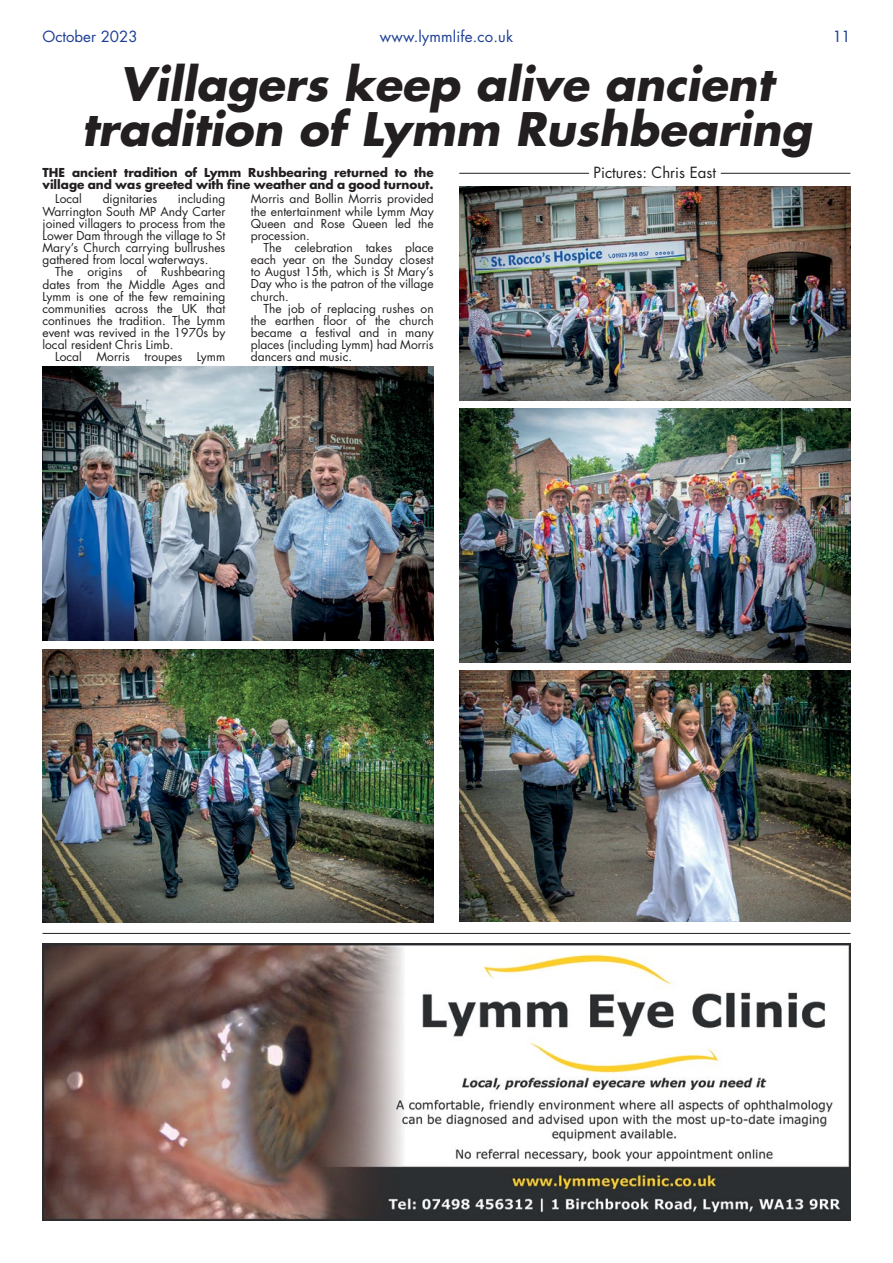
<style>
.page{position:relative;width:893px;height:1263px;background:#fff}
.page>*{position:absolute;margin:0;border:0;box-sizing:border-box;transform-origin:0 0}
.t1{font:italic 700 45px/45px "Futura Std";color:#231f20;text-align:center}
.t2{font:15px "Futura Std";letter-spacing:.01em;color:#1c3e94}
.t3{font:15px "Futura Std";color:#231f20}
.t4{font:500 15px "Futura Std";color:#1c3e94}
.t5{font:12px/12.1px "Futura Std";color:#231f20;text-align:justify}
.t6{font:700 12px/12px "Futura Std";color:#231f20}
</style>
<div class="page">
<img style="left:43px;top:944px;width:807px;height:276px">
<hr style="left:43px;top:933px;width:807px;height:1px;background:#231f20">
<img style="left:459px;top:186px;width:391px;height:215px">
<img style="left:43px;top:367px;width:391px;height:273px">
<img style="left:459px;top:408px;width:391px;height:254px">
<img style="left:43px;top:649px;width:391px;height:274px">
<img style="left:459px;top:670px;width:391px;height:251px">
<hr style="left:459px;top:173px;width:130px;height:1px;background:#231f20">
<hr style="left:721px;top:173px;width:129px;height:1px;background:#231f20">
<p class="t2" style="left:43px;top:27px;width:97px">October 2023</p>
<p class="t2" style="left:380px;top:27px;width:135px">www.lymmlife.co.uk</p>
<p class="t4" style="left:833px;top:27px;width:19px">11</p>
<h1 class="t1" style="left:82px;top:62px;width:731px">Villagers keep alive ancient tradition of Lymm Rushbearing</h1>
<p class="t6" style="left:43px;top:166px;width:393px">THE ancient tradition of Lymm Rushbearing returned to the village and was greeted with fine weather and a good turnout.</p>
<p class="t5" style="left:55px;top:193px;width:28px">Local</p>
<p class="t5" style="left:103px;top:193px;width:56px">dignitaries</p>
<p class="t3" style="left:594px;top:163px;width:124px">Pictures: Chris East</p>
<p class="t5" style="left:251px;top:193px;width:184px">Morris and Bollin Morris provided the entertainment while Lymm May Queen and Rose Queen led the procession.</p>
<p class="t5" style="left:251px;top:242px;width:184px;text-indent:13px">The celebration takes place each year on the Sunday closest to August 15th, which is St Mary’s Day who is the patron of the village church.</p>
<p class="t5" style="left:251px;top:302px;width:184px;text-indent:13px">The job of replacing rushes on the earthen floor of the church became a festival and in many places (including Lymm) had Morris dancers and music.</p>
<p class="t5" style="left:43px;top:193px;width:184px;text-indent:135px">including Warrington South MP Andy Carter joined villagers to process from the Lower Dam through the village to St Mary’s Church carrying bullrushes gathered from local waterways.</p>
<p class="t5" style="left:43px;top:266px;width:184px;text-indent:13px">The origins of Rushbearing dates from the Middle Ages and Lymm is one of the few remaining communities across the UK that continues the tradition. The Lymm event was revived in the 1970s by local resident Chris Limb.</p>
<p class="t5" style="left:55px;top:351px;width:172px">Local Morris troupes Lymm</p>
</div>
